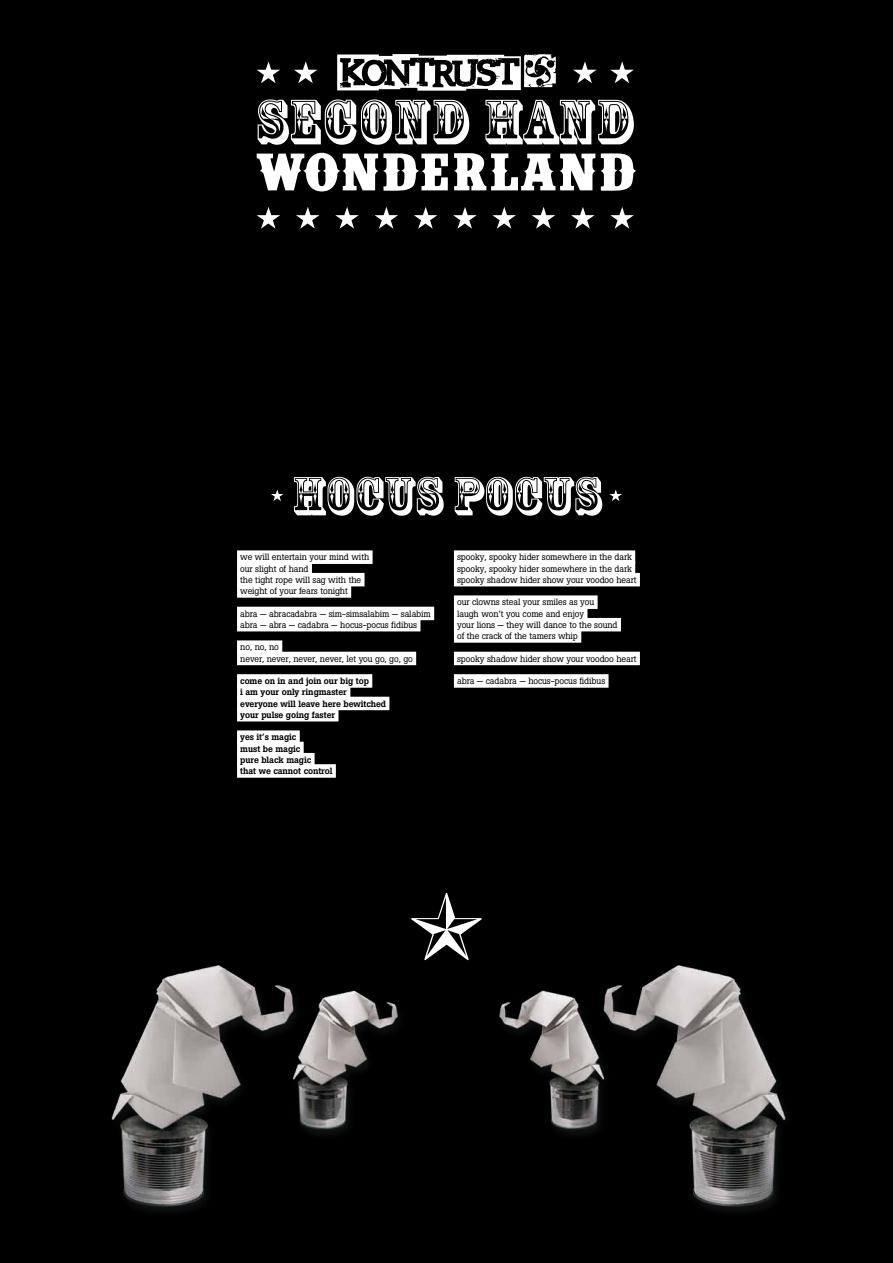
<style>
.page{position:relative;width:893px;height:1263px;background:#fff}
.page>*{position:absolute;margin:0;border:0;box-sizing:border-box;transform-origin:0 0}
.t1{font:51px "Rosewood Std";letter-spacing:.015em;color:#fff}
.t2{font:9px/11.2px "Boton";letter-spacing:-.01em;color:#000}
.t3{font:500 9px/11.2px "Boton";letter-spacing:-.01em;color:#000}
</style>
<div class="page">
<div style="left:1px;top:1px;width:891px;height:1261px;background:#000"></div>
<img style="left:0;top:795px;width:893px;height:468px">
<svg style="left:257px;top:153px;width:191px;height:38px"></svg>
<svg style="left:454px;top:153px;width:141px;height:37px"></svg>
<svg style="left:601px;top:153px;width:35px;height:38px"></svg>
<svg style="left:258px;top:99px;width:211px;height:46px"></svg>
<svg style="left:485px;top:100px;width:149px;height:44px"></svg>
<svg style="left:337px;top:54px;width:219px;height:37px"></svg>
<svg style="left:257px;top:61px;width:23px;height:22px"></svg>
<svg style="left:294px;top:61px;width:23px;height:22px"></svg>
<svg style="left:573px;top:61px;width:24px;height:22px"></svg>
<svg style="left:610px;top:61px;width:24px;height:22px"></svg>
<svg style="left:257px;top:207px;width:23px;height:22px"></svg>
<svg style="left:335px;top:207px;width:24px;height:22px"></svg>
<svg style="left:414px;top:207px;width:23px;height:22px"></svg>
<svg style="left:492px;top:207px;width:24px;height:22px"></svg>
<svg style="left:296px;top:207px;width:23px;height:22px"></svg>
<svg style="left:375px;top:207px;width:23px;height:22px"></svg>
<svg style="left:453px;top:207px;width:24px;height:22px"></svg>
<svg style="left:532px;top:207px;width:23px;height:22px"></svg>
<svg style="left:571px;top:207px;width:24px;height:22px"></svg>
<svg style="left:610px;top:207px;width:24px;height:22px"></svg>
<svg style="left:411px;top:893px;width:71px;height:67px"></svg>
<div style="left:237px;top:550px;width:136px;height:14px;background:#fff"></div>
<div style="left:237px;top:562px;width:75px;height:13px;background:#fff"></div>
<div style="left:237px;top:573px;width:128px;height:13px;background:#fff"></div>
<div style="left:237px;top:584px;width:114px;height:14px;background:#fff"></div>
<div style="left:237px;top:607px;width:197px;height:13px;background:#fff"></div>
<div style="left:237px;top:618px;width:183px;height:13px;background:#fff"></div>
<div style="left:237px;top:640px;width:45px;height:14px;background:#fff"></div>
<div style="left:237px;top:652px;width:179px;height:13px;background:#fff"></div>
<div style="left:237px;top:674px;width:135px;height:14px;background:#fff"></div>
<div style="left:237px;top:685px;width:113px;height:14px;background:#fff"></div>
<div style="left:237px;top:697px;width:152px;height:13px;background:#fff"></div>
<div style="left:237px;top:708px;width:101px;height:13px;background:#fff"></div>
<div style="left:237px;top:730px;width:63px;height:14px;background:#fff"></div>
<div style="left:237px;top:742px;width:67px;height:13px;background:#fff"></div>
<div style="left:237px;top:753px;width:78px;height:13px;background:#fff"></div>
<div style="left:237px;top:764px;width:99px;height:14px;background:#fff"></div>
<div style="left:454px;top:550px;width:181px;height:14px;background:#fff"></div>
<div style="left:454px;top:562px;width:181px;height:13px;background:#fff"></div>
<div style="left:454px;top:573px;width:186px;height:13px;background:#fff"></div>
<div style="left:454px;top:595px;width:144px;height:14px;background:#fff"></div>
<div style="left:454px;top:607px;width:133px;height:13px;background:#fff"></div>
<div style="left:454px;top:618px;width:167px;height:13px;background:#fff"></div>
<div style="left:454px;top:629px;width:127px;height:14px;background:#fff"></div>
<div style="left:454px;top:652px;width:186px;height:13px;background:#fff"></div>
<div style="left:454px;top:674px;width:155px;height:14px;background:#fff"></div>
<svg style="left:271px;top:489px;width:12px;height:12px"></svg>
<svg style="left:609px;top:489px;width:13px;height:12px"></svg>
<h1 class="t1" style="left:292px;top:466px;width:310px">HOCUS POCUS</h1>
<p class="t2" style="left:240px;top:552px;width:131px">we will entertain your mind with our slight of hand<br>the tight rope will sag with the weight of your fears tonight</p>
<p class="t2" style="left:240px;top:608px;width:192px">abra — abracadabra — sim-simsalabim — salabim abra — abra — cadabra — hocus-pocus fidibus</p>
<p class="t2" style="left:240px;top:642px;width:174px">no, no, no<br>never, never, never, never, let you go, go, go</p>
<p class="t3" style="left:240px;top:675px;width:147px">come on in and join our big top<br>i am your only ringmaster everyone will leave here bewitched your pulse going faster</p>
<p class="t3" style="left:240px;top:732px;width:94px">yes it’s magic<br>must be magic<br>pure black magic<br>that we cannot control</p>
<p class="t2" style="left:457px;top:552px;width:181px">spooky, spooky hider somewhere in the dark spooky, spooky hider somewhere in the dark spooky shadow hider show your voodoo heart</p>
<p class="t2" style="left:457px;top:597px;width:162px">our clowns steal your smiles as you laugh won’t you come and enjoy<br>your lions — they will dance to the sound of the crack of the tamers whip</p>
<p class="t2" style="left:457px;top:653px;width:181px">spooky shadow hider show your voodoo heart</p>
<p class="t2" style="left:457px;top:675px;width:150px">abra — cadabra — hocus-pocus fidibus</p>
</div>
